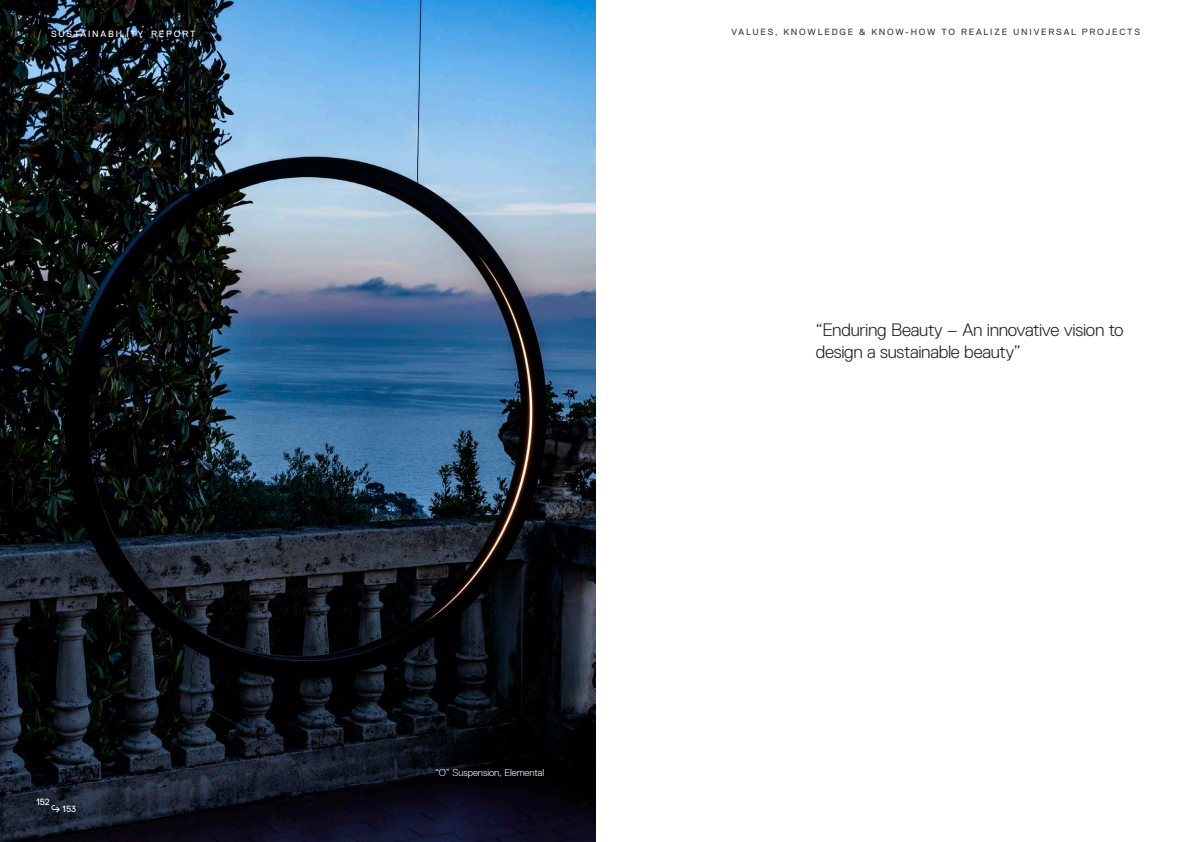
<style>
.page{position:relative;width:1191px;height:842px;background:#fff}
.page>*{position:absolute;margin:0;border:0;box-sizing:border-box;transform-origin:0 0}
.t1{font:300 18px/21.6px "Replica Pro";letter-spacing:-.015em;color:#231f20}
.Testi{font:300 10px "Replica Pro";letter-spacing:-.005em;color:#fff}
.t2{font:9px "Replica Pro";letter-spacing:.2em;color:#3e3e3f}
.t3{font:9px "Replica Pro";letter-spacing:.2em;color:#fff}
</style>
<div class="page">
<img style="left:0;top:0;width:595px;height:842px">
<svg style="left:51px;top:805px;width:9px;height:7px"></svg>
<p class="t3" style="left:51px;top:29px;width:146px">SUSTAINABILITY REPORT</p>
<p class="t2" style="left:731px;top:27px;width:410px">VALUES, KNOWLEDGE &amp; KNOW-HOW TO REALIZE UNIVERSAL PROJECTS</p>
<p class="t3" style="left:36px;top:797px;width:15px">152</p>
<p class="t3" style="left:63px;top:804px;width:15px">153</p>
<p class="Testi" style="left:435px;top:767px;width:111px">“O” Suspension, Elemental</p>
<p class="t1" style="left:815px;top:319px;width:309px">“Enduring Beauty – An innovative vision to design a sustainable beauty”</p>
</div>
